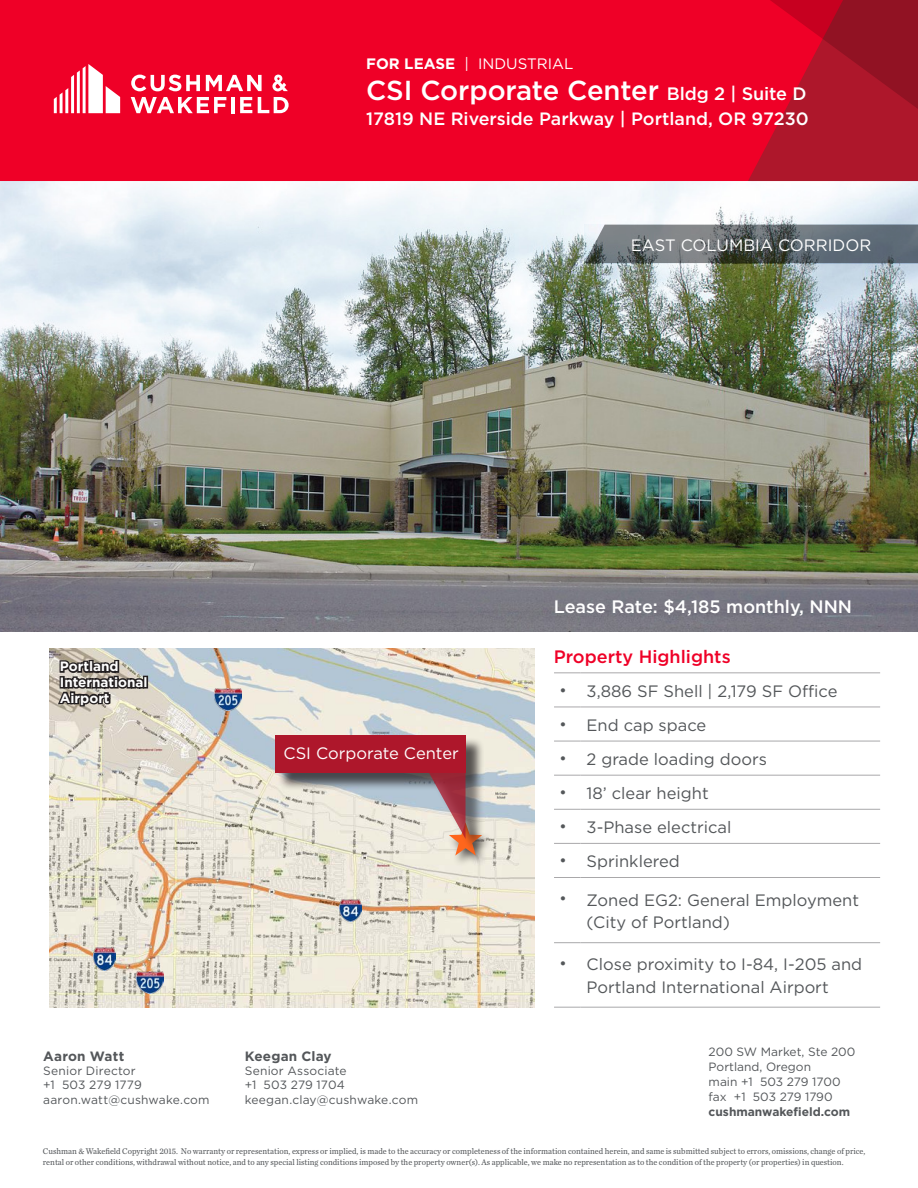
<style>
.page{position:relative;width:918px;height:1188px;background:#fff}
.page>*{position:absolute;margin:0;border:0;box-sizing:border-box;transform-origin:0 0}
.t1{font:500 27.45px "Gotham";letter-spacing:-.005em;color:#fff}
.Subheading_-_gray{font:500 18px "Gotham";color:#fff}
.Section_Head_-_red{font:500 18px "Gotham";color:#ef0027}
.t2{font:500 17.85px "Gotham";color:#fff}
.Body_Text{font:16.5px/22.5px "Gotham";color:#54575a}
.Banner_Callout_Text{font:16.5px "Gotham";color:#fff}
.Body_Text-2{font:16.5px "Gotham";color:#fff}
.Body_Text-3{font:16.5px "Gill Sansfor CW";color:#54575a}
.t3{font:15.15px "Gotham";color:#fff}
.Body_Text-4{font:700 13.5px "Gotham";color:#fff}
.Broker_Name{font:700 13.5px "Gotham";letter-spacing:.015em;color:#54575a}
.Broker_Contact_Small{font:12px/14.4px "Gotham";letter-spacing:.015em;color:#54575a}
.Company_Address_Text{font:12px/15px "Gotham";color:#54575a}
.URL{font:700 12px "Gotham";color:#54575a}
.disclaimer{font:8.7px/10.4px "Chronicle Text G2";color:#54575a;scale:.95 1}
.s1{font-weight:700}
.s2{font-size:18px}
</style>
<div class="page">
<img style="left:0;top:181px;width:918px;height:450px">
<svg style="left:584px;top:225px;width:334px;height:38px"></svg>
<div style="left:0;top:0;width:918px;height:181px;background:#ef0027"></div>
<svg style="left:748px;top:0;width:170px;height:181px"></svg>
<svg style="left:54px;top:64px;width:66px;height:49px"></svg>
<hr style="left:231px;top:97px;width:4px;height:16px;background:#fff">
<svg style="left:240px;top:97px;width:12px;height:16px"></svg>
<svg style="left:258px;top:97px;width:31px;height:16px"></svg>
<svg style="left:131px;top:75px;width:69px;height:16px"></svg>
<svg style="left:206px;top:75px;width:56px;height:16px"></svg>
<svg style="left:131px;top:97px;width:95px;height:16px"></svg>
<svg style="left:272px;top:75px;width:16px;height:16px"></svg>
<svg style="left:554px;top:672px;width:27px;height:1px"></svg>
<hr style="left:581px;top:672px;width:299px;height:1px;background:#a9a8aa">
<svg style="left:554px;top:707px;width:27px;height:1px"></svg>
<hr style="left:581px;top:707px;width:299px;height:1px;background:#a9a8aa">
<svg style="left:554px;top:741px;width:27px;height:1px"></svg>
<hr style="left:581px;top:741px;width:299px;height:1px;background:#a9a8aa">
<svg style="left:554px;top:775px;width:27px;height:1px"></svg>
<hr style="left:581px;top:775px;width:299px;height:1px;background:#a9a8aa">
<svg style="left:554px;top:809px;width:27px;height:1px"></svg>
<hr style="left:581px;top:809px;width:299px;height:1px;background:#a9a8aa">
<svg style="left:554px;top:843px;width:27px;height:1px"></svg>
<hr style="left:581px;top:843px;width:299px;height:1px;background:#a9a8aa">
<svg style="left:554px;top:877px;width:27px;height:1px"></svg>
<hr style="left:581px;top:877px;width:299px;height:1px;background:#a9a8aa">
<svg style="left:554px;top:942px;width:27px;height:1px"></svg>
<hr style="left:581px;top:942px;width:299px;height:1px;background:#a9a8aa">
<svg style="left:554px;top:1007px;width:27px;height:1px"></svg>
<hr style="left:581px;top:1007px;width:299px;height:1px;background:#a9a8aa">
<img style="left:49px;top:648px;width:485px;height:359px">
<div style="left:447px;top:821px;width:47px;height:46px;background:#231f20;opacity:.75"></div>
<img style="left:215px;top:689px;width:27px;height:21px">
<img style="left:339px;top:899px;width:23px;height:22px">
<img style="left:93px;top:948px;width:23px;height:22px">
<img style="left:136px;top:972px;width:27px;height:22px">
<div style="left:143px;top:676px;width:5px;height:13px;border:3px solid #231f20"></div>
<svg style="left:56px;top:658px;width:90px;height:54px"></svg>
<div style="left:277px;top:737px;width:207px;height:119px;background:#231f20;opacity:.75"></div>
<svg style="left:426px;top:768px;width:56px;height:88px"></svg>
<div style="left:275px;top:735px;width:191px;height:37px;background:#ae172b"></div>
<h3 class="t3" style="left:366px;top:54px;width:209px"><span class="s1">FOR LEASE</span> | INDUSTRIAL</h3>
<h1 class="t1" style="left:366px;top:72px;width:442px">CSI Corporate Center <span class="s2">Bldg 2 | Suite D</span></h1>
<h3 class="t2" style="left:366px;top:107px;width:444px">17819 NE Riverside Parkway | Portland, OR 97230</h3>
<p class="Banner_Callout_Text" style="left:631px;top:234px;width:242px">EAST COLUMBIA CORRIDOR</p>
<p class="Body_Text-4" style="left:60px;top:658px;width:60px">Portland</p>
<p class="Body_Text-4" style="left:60px;top:673px;width:89px">International</p>
<p class="Body_Text-4" style="left:60px;top:689px;width:51px">Airport</p>
<p class="Body_Text-2" style="left:284px;top:742px;width:177px">CSI Corporate Center</p>
<p class="Broker_Name" style="left:43px;top:1047px;width:83px">Aaron Watt</p>
<p class="Broker_Contact_Small" style="left:43px;top:1063px;width:168px">Senior Director<br>+1 503 279 1779 aaron.watt@cushwake.com</p>
<p class="Broker_Name" style="left:245px;top:1047px;width:88px">Keegan Clay</p>
<p class="Broker_Contact_Small" style="left:245px;top:1063px;width:175px">Senior Associate<br>+1 503 279 1704 keegan.clay@cushwake.com</p>
<p class="Subheading_-_gray" style="left:554px;top:595px;width:300px">Lease Rate: $4,185 monthly, NNN</p>
<p class="Section_Head_-_red" style="left:554px;top:645px;width:178px">Property Highlights</p>
<p class="Body_Text-3" style="left:560px;top:679px;width:7px">•</p>
<p class="Body_Text" style="left:587px;top:679px;width:252px">3,886 SF Shell | 2,179 SF Office</p>
<p class="Body_Text-3" style="left:560px;top:713px;width:7px">•</p>
<p class="Body_Text" style="left:587px;top:713px;width:121px">End cap space</p>
<p class="Body_Text-3" style="left:560px;top:747px;width:7px">•</p>
<p class="Body_Text" style="left:587px;top:747px;width:182px">2 grade loading doors</p>
<p class="Body_Text-3" style="left:560px;top:781px;width:7px">•</p>
<p class="Body_Text" style="left:587px;top:781px;width:124px">18’ clear height</p>
<p class="Body_Text-3" style="left:560px;top:815px;width:7px">•</p>
<p class="Body_Text" style="left:587px;top:816px;width:146px">3-Phase electrical</p>
<p class="Body_Text-3" style="left:560px;top:849px;width:7px">•</p>
<p class="Body_Text" style="left:587px;top:850px;width:95px">Sprinklered</p>
<p class="Body_Text-3" style="left:560px;top:887px;width:7px">•</p>
<p class="Body_Text" style="left:587px;top:888px;width:274px">Zoned EG2: General Employment (City of Portland)</p>
<p class="Body_Text-3" style="left:560px;top:952px;width:7px">•</p>
<p class="Body_Text" style="left:587px;top:953px;width:277px">Close proximity to I-84, I-205 and<br>Portland International Airport</p>
<p class="Company_Address_Text" style="left:709px;top:1044px;width:148px">200 SW Market, Ste 200<br>Portland, Oregon<br>main +1 503 279 1700 fax +1 503 279 1790</p>
<p class="URL" style="left:709px;top:1103px;width:143px">cushmanwakefield.com</p>
<p class="disclaimer" style="left:43px;top:1146px;width:867px">Cushman &amp; Wakefield Copyright 2015. No warranty or representation, express or implied, is made to the accuracy or completeness of the information contained herein, and same is submitted subject to errors, omissions, change of price, rental or other conditions, withdrawal without notice, and to any special listing conditions imposed by the property owner(s). As applicable, we make no representation as to the condition of the property (or properties) in question.</p>
</div>
